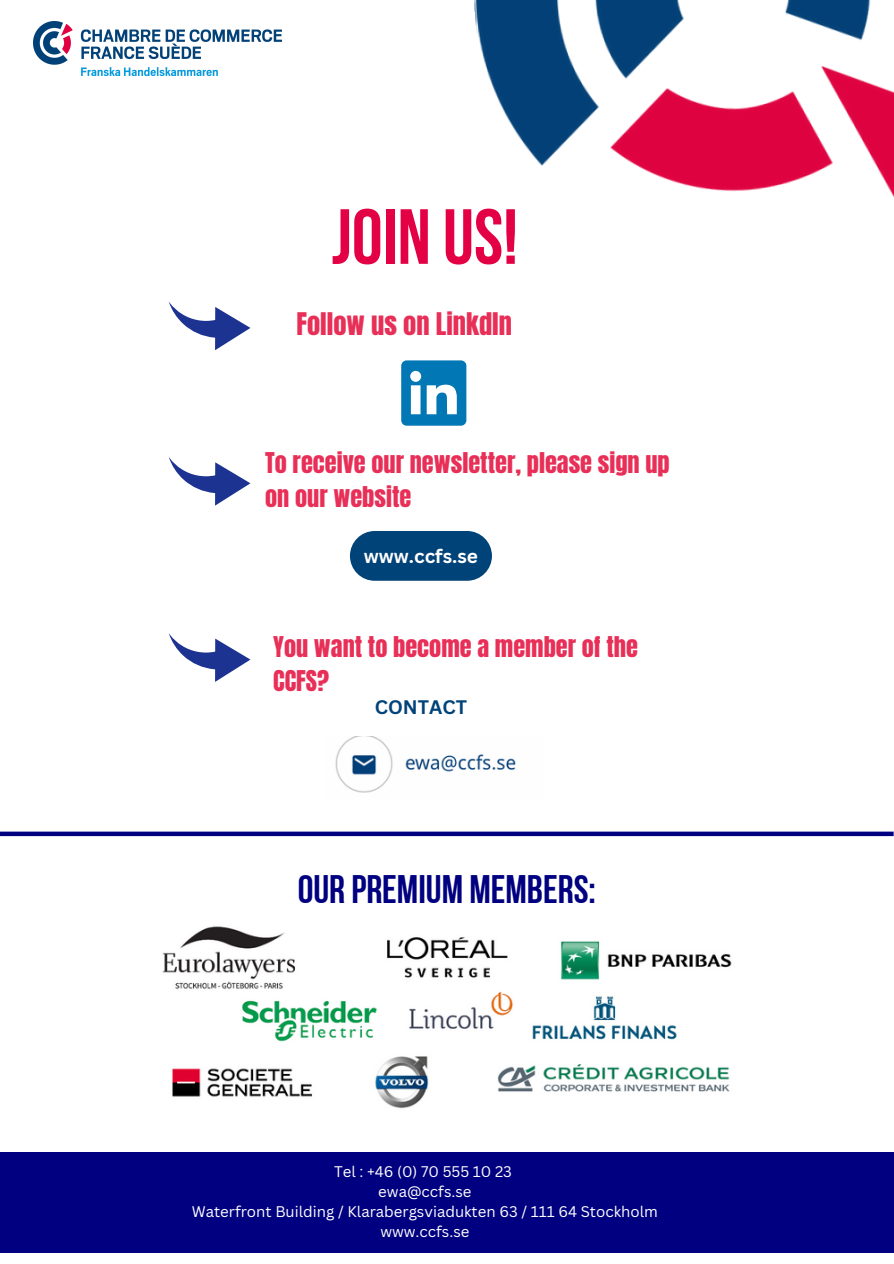
<style>
.page{position:relative;width:894px;height:1264px;background:#fff}
.page>*{position:absolute;margin:0;border:0;box-sizing:border-box;transform-origin:0 0}
.t1{font:78px "Bebas Neue Cyrillic";color:#e40044}
.t2{font:39.75px "Bebas Neue Cyrillic";color:#000080}
.t3{font:26.55px "Anton";color:#e82f57}
.t4{font:24.3px/33.9px "Anton";color:#e82f57}
.t5{font:700 19.05px "Canva Sans";color:#fff}
.t6{font:700 19.05px "Canva Sans";color:#004379}
.t7{font:15px "Canva Sans";color:#fff}
</style>
<div class="page">
<img style="left:34px;top:21px;width:247px;height:54px">
<img style="left:474px;top:0;width:419px;height:196px">
<div style="left:0;top:1151px;width:893px;height:101px;background:#000080"></div>
<svg style="left:169px;top:302px;width:81px;height:48px"></svg>
<svg style="left:169px;top:457px;width:81px;height:48px"></svg>
<svg style="left:169px;top:633px;width:81px;height:48px"></svg>
<svg style="left:401px;top:360px;width:65px;height:65px"></svg>
<div style="left:350px;top:531px;width:141px;height:50px;background:#004379;border-radius:25px"></div>
<img style="left:335px;top:736px;width:181px;height:57px">
<img style="left:162px;top:926px;width:570px;height:183px">
<div style="left:0;top:831px;width:893px;height:5px;background:#000080"></div>
<h3 class="t1" style="left:332px;top:205px;width:188px">JOIN US!</h3>
<p class="t3" style="left:296px;top:305px;width:217px">Follow us on Linkdln</p>
<p class="t4" style="left:265px;top:446px;width:406px">To receive our newsletter, please sign up on our website</p>
<h3 class="t5" style="left:364px;top:542px;width:116px">www.ccfs.se</h3>
<p class="t4" style="left:273px;top:630px;width:366px">You want to become a member of the<br>CCFS?</p>
<h5 class="t6" style="left:375px;top:693px;width:94px">CONTACT</h5>
<p class="t2" style="left:297px;top:873px;width:299px">OUR PREMIUM MEMBERS:</p>
<p class="t7" style="left:334px;top:1161px;width:179px">Tel : +46 (0) 70 555 10 23</p>
<p class="t7" style="left:378px;top:1180px;width:95px">ewa@ccfs.se</p>
<h1 class="t7" style="left:192px;top:1200px;width:467px">Waterfront Building / Klarabergsviadukten 63 / 111 64 Stockholm</h1>
<p class="t7" style="left:380px;top:1220px;width:91px">www.ccfs.se</p>
</div>
